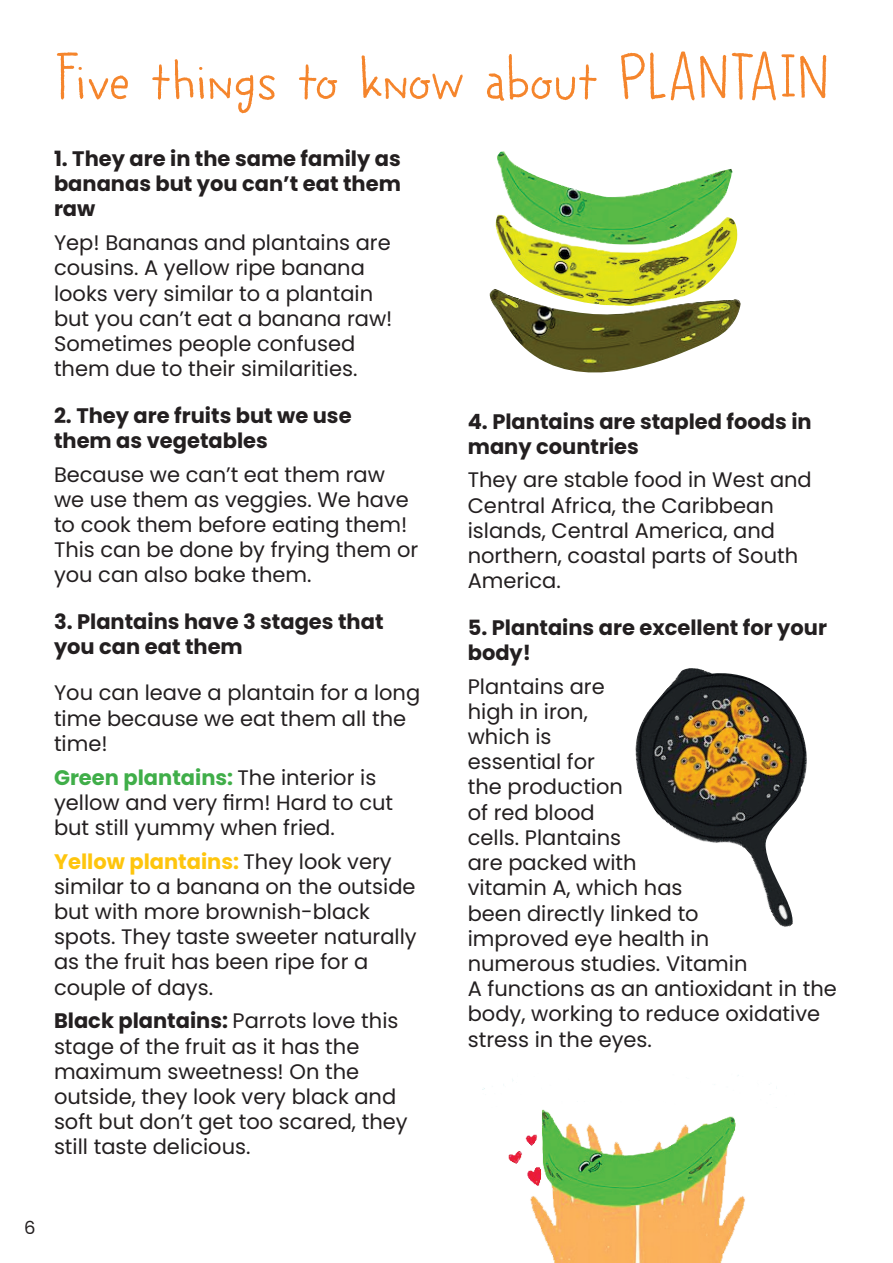
<style>
.page{position:relative;width:893px;height:1263px;background:#fff}
.page>*{position:absolute;margin:0;border:0;box-sizing:border-box;transform-origin:0 0}
.t1{font:67.5px "DK Betula";letter-spacing:-.01em;color:#f5852c}
.t2{font:21px/25.2px "Poppins";color:#231f20}
.t3{font:700 21px/25.2px "Poppins";color:#231f20}
.t4{font:18px "Poppins";color:#231f20}
.s1{font-weight:700;color:#40ae49}
.s2{font-weight:700;color:#fec50d}
.s3{font-weight:700}
</style>
<div class="page">
<img style="left:489px;top:151px;width:252px;height:222px">
<img style="left:635px;top:668px;width:172px;height:259px">
<img style="left:482px;top:1075px;width:295px;height:188px">
<h1 class="t1" style="left:54px;top:39px;width:776px">Five things to know about PLANTAIN</h1>
<p class="t3" style="left:54px;top:146px;width:348px;text-align:justify">1. They are in the same family as bananas but you can’t eat them raw</p>
<p class="t2" style="left:54px;top:230px;width:340px">Yep! Bananas and plantains are cousins. A yellow ripe banana looks very similar to a plantain but you can’t eat a banana raw!<br>Sometimes people confused them due to their similarities.</p>
<p class="t3" style="left:54px;top:403px;width:299px">2. They are fruits but we use them as vegetables</p>
<p class="t2" style="left:54px;top:462px;width:366px">Because we can’t eat them raw we use them as veggies. We have to cook them before eating them!<br>This can be done by frying them or you can also bake them.</p>
<p class="t3" style="left:54px;top:609px;width:331px">3. Plantains have 3 stages that you can eat them</p>
<p class="t2" style="left:54px;top:681px;width:368px">You can leave a plantain for a long time because we eat them all the time!</p>
<p class="t2" style="left:54px;top:765px;width:341px"><span class="s1">Green plantains:</span> The interior is yellow and very firm! Hard to cut but still yummy when fried.</p>
<p class="t2" style="left:54px;top:849px;width:364px"><span class="s2">Yellow plantains:</span> They look very similar to a banana on the outside but with more brownish-black spots. They taste sweeter naturally as the fruit has been ripe for a couple of days.</p>
<p class="t2" style="left:54px;top:1008px;width:355px"><span class="s3">Black plantains:</span> Parrots love this stage of the fruit as it has the maximum sweetness! On the outside, they look very black and soft but don’t get too scared, they still taste delicious.</p>
<p class="t3" style="left:468px;top:409px;width:345px">4. Plantains are stapled foods in many countries</p>
<p class="t2" style="left:468px;top:468px;width:346px">They are stable food in West and<br>Central Africa, the Caribbean islands, Central America, and northern, coastal parts of South<br>America.</p>
<p class="t3" style="left:468px;top:615px;width:361px">5. Plantains are excellent for your body!</p>
<p class="t2" style="left:468px;top:674px;width:371px">Plantains are<br>high in iron,<br>which is<br>essential for<br>the production<br>of red blood<br>cells. Plantains<br>are packed with<br>vitamin A, which has<br>been directly linked to<br>improved eye health in<br>numerous studies. Vitamin<br>A functions as an antioxidant in the body, working to reduce oxidative stress in the eyes.</p>
<p class="t4" style="left:24px;top:1217px;width:13px">6</p>
</div>
